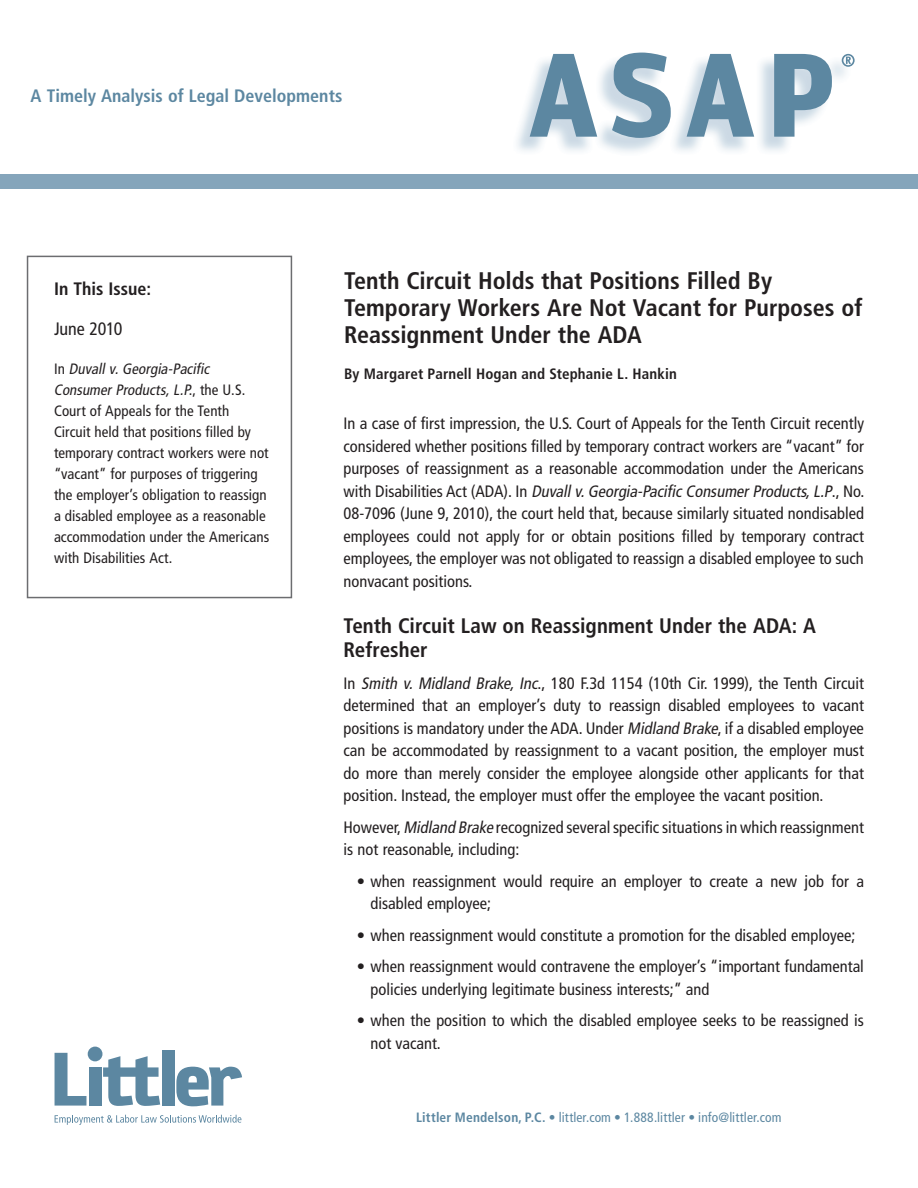
<style>
.page{position:relative;width:918px;height:1188px;background:#fff}
.page>*{position:absolute;margin:0;border:0;box-sizing:border-box;transform-origin:0 0}
.t1{font:700 condensed 24px/27px "Frutiger LT Std";color:#231f20}
.t2{font:700 condensed 21px/24px "Frutiger LT Std";color:#231f20}
.t3{font:700 condensed 18px "Frutiger LT Std";color:#5c87a1}
.t4{font:700 condensed 18px "Frutiger LT Std";color:#231f20}
.t5{font:condensed 18px "Frutiger LT Std";letter-spacing:-.01em;color:#231f20}
.t6{font:condensed 16.5px/22.5px "Frutiger LT Std";color:#231f20}
.t7{font:condensed 15px/21px "Frutiger LT Std";letter-spacing:.005em;color:#231f20}
.t8{font:700 condensed 15px "Frutiger LT Std";letter-spacing:.01em;color:#231f20}
.t9{font:condensed 13.5px "Frutiger LT Std";letter-spacing:.005em;color:#5c87a1}
.s1{font-style:italic}
.s2{font-weight:700}
</style>
<div class="page">
<svg style="left:55px;top:1115px;width:186px;height:10px"></svg>
<div style="left:88px;top:1047px;width:14px;height:14px;background:#5c87a1;border-radius:50%"></div>
<div style="left:89px;top:1067px;width:12px;height:39px;background:#5c87a1"></div>
<svg style="left:55px;top:1053px;width:31px;height:53px"></svg>
<div style="left:162px;top:1050px;width:12px;height:56px;background:#5c87a1"></div>
<svg style="left:103px;top:1056px;width:57px;height:50px"></svg>
<svg style="left:176px;top:1067px;width:66px;height:39px"></svg>
<div style="left:0;top:174px;width:918px;height:15px;background:#85a5bb"></div>
<svg style="left:530px;top:53px;width:325px;height:85px"></svg>
<div style="left:27px;top:256px;width:265px;height:342px;border:2px solid #6c6d70"></div>
<p class="t3" style="left:31px;top:86px;width:313px">A Timely Analysis of Legal Developments</p>
<p class="t4" style="left:54px;top:278px;width:99px">In This Issue:</p>
<p class="t5" style="left:54px;top:318px;width:70px">June 2010</p>
<p class="t7" style="left:54px;top:358px;width:217px">I n <span class="s1">Duvallv.Georgia-Pacific ConsumerProducts,L.P</span>. , t h e U . S .<br>Court of Appeals for the Tenth Circuit held that positions filled by temporary contract workers were not “vacant” for purposes of triggering the employer’s obligation to reassign a disabled employee as a reasonable accommodation under the Americans with Disabilities Act.</p>
<h1 class="t1" style="left:344px;top:267px;width:520px">Tenth Circuit Holds that Positions Filled By<br>Temporary Workers Are Not Vacant for Purposes of<br>Reassignment Under the ADA</h1>
<p class="t8" style="left:344px;top:364px;width:334px">By Margaret Parnell Hogan and Stephanie L. Hankin</p>
<p class="t6" style="left:344px;top:413px;width:523px;text-align:justify">In a case of first impression, the U.S. Court of Appeals for the Tenth Circuit recently considered whether positions filled by temporary contract workers are “vacant” for purposes of reassignment as a reasonable accommodation under the Americans w i t h D i s a b i l i t i e s A c t (A DA) . I n <span class="s1">Duvallv.Georgia-Pacific ConsumerProducts,L.P</span>. , N o .<br>08-7096 (June 9, 2010), the court held that, because similarly situated nondisabled employees could not apply for or obtain positions filled by temporary contract employees, the employer was not obligated to reassign a disabled employee to such nonvacant positions.</p>
<p class="t2" style="left:344px;top:614px;width:474px">Tenth Circuit Law on Reassignment Under the ADA: A<br>Refresher</p>
<p class="t6" style="left:343px;top:672px;width:522px;text-align:justify">In <span class="s1">Smith v. Midland Brake, Inc</span>., 180 F.3d 1154 (10th Cir. 1999), the Tenth Circuit determined that an employer’s duty to reassign disabled employees to vacant positions is mandatory under the ADA. Under <span class="s1">Midland Brake</span>, if a disabled employee can be accommodated by reassignment to a vacant position, the employer must do more than merely consider the employee alongside other applicants for that position. Instead, the employer must offer the employee the vacant position.</p>
<p class="t6" style="left:343px;top:816px;width:522px">However, <span class="s1">Midland Brake</span> recognized several specific situations in which reassignment is not reasonable, including:</p>
<p class="t6" style="left:370px;top:870px;width:495px;text-indent:-13px">• when reassignment would require an employer to create a new job for a disabled employee;</p>
<p class="t6" style="left:357px;top:924px;width:500px">• when reassignment would constitute a promotion for the disabled employee;</p>
<p class="t6" style="left:370px;top:955px;width:495px;text-indent:-13px">• when reassignment would contravene the employer’s “important fundamental policies underlying legitimate business interests;” and</p>
<p class="t6" style="left:370px;top:1009px;width:495px;text-indent:-13px">• when the position to which the disabled employee seeks to be reassigned is not vacant.</p>
<p class="t9" style="left:416px;top:1110px;width:367px"><span class="s2">Littler Mendelson, P.C.</span> • littler.com • 1.888.littler • info@littler.com</p>
</div>
